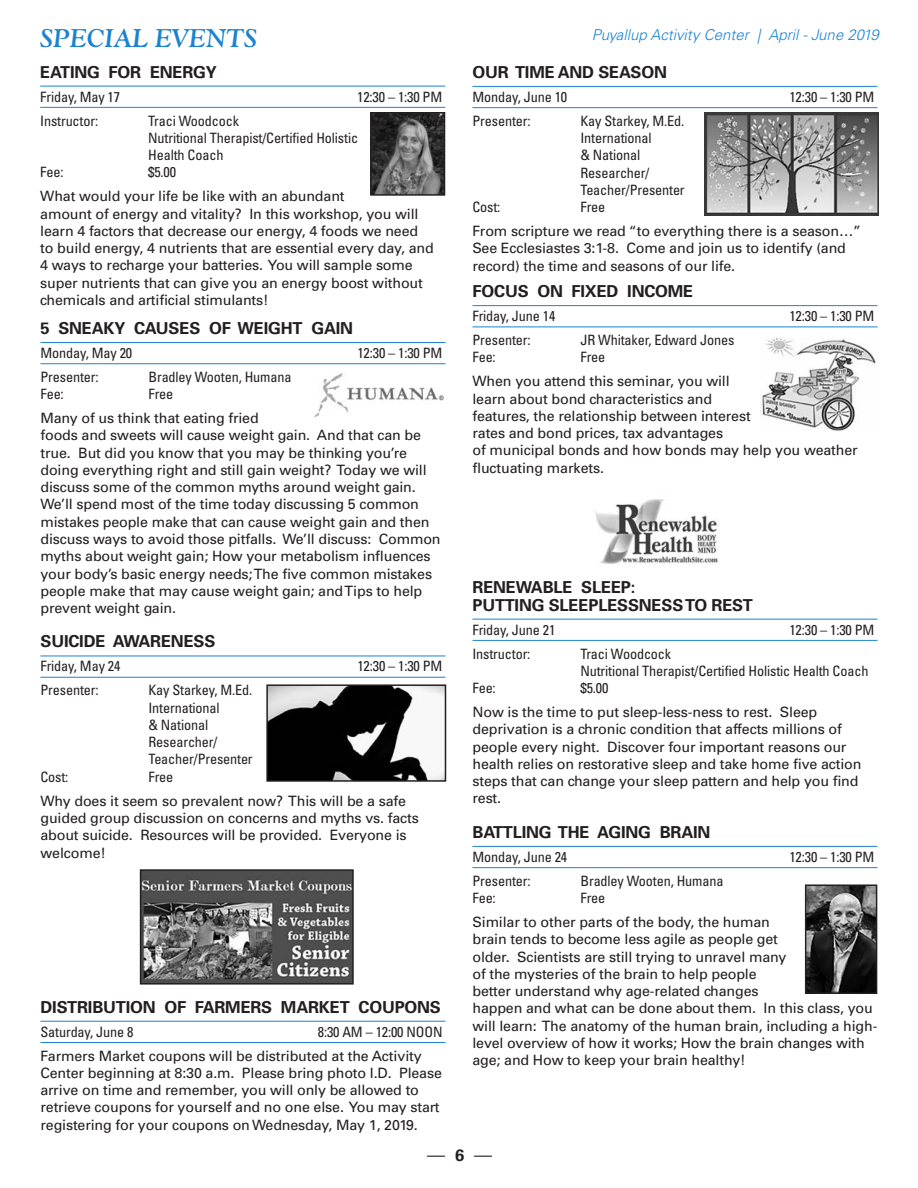
<style>
.page{position:relative;width:918px;height:1188px;background:#fff}
.page>*{position:absolute;margin:0;border:0;box-sizing:border-box;transform-origin:0 0}
.t1{font:italic 700 25.5px "Goudy Std";color:#1c83cf}
.t2{font:300 18px "Univers";color:#231f20}
.t3{font:700 16.5px/17.2px "Univers";letter-spacing:-.01em;color:#231f20}
.t4{font:italic 300 15px "Univers";color:#1c83cf}
.t5{font:14.25px/17.2px "Univers";letter-spacing:-.01em;color:#231f20}
.t6{font:condensed 14.25px/17.2px "Univers";letter-spacing:-.01em;color:#231f20}
.s1{font-weight:700;font-size:16.5px}
</style>
<div class="page">
<hr style="left:472px;top:305px;width:406px;height:1px;background:#1c83cf">
<hr style="left:472px;top:327px;width:406px;height:1px;background:#1c83cf">
<hr style="left:472px;top:619px;width:406px;height:1px;background:#1c83cf">
<hr style="left:472px;top:640px;width:406px;height:1px;background:#1c83cf">
<hr style="left:472px;top:846px;width:406px;height:1px;background:#1c83cf">
<hr style="left:472px;top:867px;width:406px;height:1px;background:#1c83cf">
<hr style="left:472px;top:86px;width:406px;height:1px;background:#1c83cf">
<hr style="left:472px;top:107px;width:406px;height:1px;background:#1c83cf">
<img style="left:808px;top:887px;width:66px;height:104px">
<div style="left:805px;top:884px;width:72px;height:110px;border:2px solid #231f20"></div>
<img style="left:762px;top:338px;width:114px;height:93px">
<img style="left:704px;top:112px;width:175px;height:103px">
<img style="left:595px;top:499px;width:123px;height:65px">
<hr style="left:40px;top:342px;width:406px;height:1px;background:#1c83cf">
<hr style="left:40px;top:363px;width:406px;height:1px;background:#1c83cf">
<hr style="left:40px;top:656px;width:406px;height:1px;background:#1c83cf">
<hr style="left:40px;top:677px;width:406px;height:1px;background:#1c83cf">
<hr style="left:40px;top:1021px;width:406px;height:1px;background:#1c83cf">
<hr style="left:40px;top:1042px;width:406px;height:1px;background:#1c83cf">
<img style="left:314px;top:373px;width:130px;height:44px">
<img style="left:269px;top:687px;width:174px;height:92px">
<div style="left:266px;top:684px;width:180px;height:98px;border:2px solid #231f20"></div>
<img style="left:143px;top:872px;width:208px;height:110px">
<div style="left:140px;top:869px;width:214px;height:116px;border:2px solid #231f20"></div>
<hr style="left:40px;top:86px;width:405px;height:1px;background:#1c83cf">
<hr style="left:40px;top:107px;width:405px;height:1px;background:#1c83cf">
<img style="left:373px;top:115px;width:69px;height:78px">
<div style="left:370px;top:112px;width:75px;height:84px;border:2px solid #231f20"></div>
<h1 class="t1" style="left:40px;top:23px;width:218px">SPECIAL EVENTS</h1>
<p class="t3" style="left:40px;top:63px;width:178px">EATING FOR ENERGY</p>
<p class="t6" style="left:40px;top:88px;width:81px">Friday, May 17</p>
<p class="t6" style="left:357px;top:88px;width:87px">12:30 – 1:30 PM</p>
<p class="t6" style="left:40px;top:112px;width:59px">Instructor:</p>
<p class="t6" style="left:148px;top:112px;width:211px">Traci Woodcock<br>Nutritional Therapist/Certified Holistic<br>Health Coach</p>
<p class="t6" style="left:40px;top:163px;width:25px">Fee:</p>
<p class="t6" style="left:148px;top:163px;width:29px">$5.00</p>
<p class="t5" style="left:40px;top:188px;width:395px">What would your life be like with an abundant<br>amount of energy and vitality? In this workshop, you will learn 4 factors that decrease our energy, 4 foods we need to build energy, 4 nutrients that are essential every day, and 4 ways to recharge your batteries. You will sample some super nutrients that can give you an energy boost without chemicals and artificial stimulants!</p>
<p class="t3" style="left:40px;top:319px;width:314px">5 SNEAKY CAUSES OF WEIGHT GAIN</p>
<p class="t6" style="left:40px;top:344px;width:93px">Monday, May 20</p>
<p class="t6" style="left:357px;top:344px;width:87px">12:30 – 1:30 PM</p>
<p class="t6" style="left:40px;top:368px;width:60px">Presenter:</p>
<p class="t6" style="left:149px;top:368px;width:145px">Bradley Wooten, Humana</p>
<p class="t6" style="left:40px;top:385px;width:25px">Fee:</p>
<p class="t6" style="left:149px;top:385px;width:26px">Free</p>
<p class="t5" style="left:40px;top:410px;width:402px">Many of us think that eating fried<br>foods and sweets will cause weight gain. And that can be true. But did you know that you may be thinking you’re doing everything right and still gain weight? Today we will discuss some of the common myths around weight gain.<br>We’ll spend most of the time today discussing 5 common mistakes people make that can cause weight gain and then discuss ways to avoid those pitfalls. We’ll discuss: Common myths about weight gain; How your metabolism influences your body’s basic energy needs; The five common mistakes people make that may cause weight gain; and Tips to help prevent weight gain.</p>
<p class="t3" style="left:40px;top:633px;width:176px">SUICIDE AWARENESS</p>
<p class="t6" style="left:40px;top:658px;width:81px">Friday, May 24</p>
<p class="t6" style="left:357px;top:658px;width:87px">12:30 – 1:30 PM</p>
<p class="t6" style="left:40px;top:682px;width:60px">Presenter:</p>
<p class="t6" style="left:149px;top:682px;width:106px">Kay Starkey, M.Ed.<br>International<br>&amp; National<br>Researcher/<br>Teacher/Presenter</p>
<p class="t6" style="left:40px;top:768px;width:29px">Cost:</p>
<p class="t6" style="left:149px;top:768px;width:26px">Free</p>
<p class="t5" style="left:40px;top:792px;width:380px">Why does it seem so prevalent now? This will be a safe guided group discussion on concerns and myths vs. facts about suicide. Resources will be provided. Everyone is welcome!</p>
<p class="t3" style="left:40px;top:998px;width:402px">DISTRIBUTION OF FARMERS MARKET COUPONS</p>
<p class="t6" style="left:40px;top:1023px;width:95px">Saturday, June 8</p>
<p class="t6" style="left:318px;top:1023px;width:126px">8:30 AM – 12:00 NOON</p>
<p class="t5" style="left:40px;top:1047px;width:403px">Farmers Market coupons will be distributed at the Activity Center beginning at 8:30 a.m. Please bring photo I.D. Please arrive on time and remember, you will only be allowed to retrieve coupons for yourself and no one else. You may start registering for your coupons on Wednesday, May 1, 2019.</p>
<p class="t4" style="left:592px;top:26px;width:289px">Puyallup Activity Center | April - June 2019</p>
<p class="t3" style="left:472px;top:63px;width:196px">OUR TIME AND SEASON</p>
<p class="t6" style="left:472px;top:88px;width:96px">Monday, June 10</p>
<p class="t6" style="left:789px;top:88px;width:87px">12:30 – 1:30 PM</p>
<p class="t6" style="left:472px;top:112px;width:60px">Presenter:</p>
<p class="t6" style="left:581px;top:112px;width:106px">Kay Starkey, M.Ed.<br>International<br>&amp; National<br>Researcher/<br>Teacher/Presenter</p>
<p class="t6" style="left:472px;top:198px;width:29px">Cost:</p>
<p class="t6" style="left:581px;top:198px;width:26px">Free</p>
<p class="t5" style="left:472px;top:223px;width:390px">From scripture we read “to everything there is a season…”<br>See Ecclesiastes 3:1-8. Come and join us to identify (and record) the time and seasons of our life.</p>
<p class="t3" style="left:472px;top:283px;width:222px">FOCUS ON FIXED INCOME</p>
<p class="t6" style="left:472px;top:307px;width:84px">Friday, June 14</p>
<p class="t6" style="left:789px;top:307px;width:87px">12:30 – 1:30 PM</p>
<p class="t6" style="left:472px;top:331px;width:60px">Presenter:</p>
<p class="t6" style="left:581px;top:331px;width:155px">JR Whitaker, Edward Jones</p>
<p class="t6" style="left:472px;top:348px;width:25px">Fee:</p>
<p class="t6" style="left:581px;top:348px;width:26px">Free</p>
<p class="t5" style="left:472px;top:373px;width:387px">When you attend this seminar, you will<br>learn about bond characteristics and<br>features, the relationship between interest<br>rates and bond prices, tax advantages<br>of municipal bonds and how bonds may help you weather fluctuating markets.</p>
<p class="t3" style="left:472px;top:579px;width:282px">RENEWABLE SLEEP:<br>PUTTING SLEEPLESSNESS TO REST</p>
<p class="t6" style="left:472px;top:621px;width:84px">Friday, June 21</p>
<p class="t6" style="left:789px;top:621px;width:87px">12:30 – 1:30 PM</p>
<p class="t6" style="left:472px;top:645px;width:59px">Instructor:</p>
<p class="t6" style="left:581px;top:645px;width:289px">Traci Woodcock<br>Nutritional Therapist/Certified Holistic Health Coach</p>
<p class="t6" style="left:472px;top:679px;width:25px">Fee:</p>
<p class="t6" style="left:581px;top:679px;width:29px">$5.00</p>
<p class="t5" style="left:472px;top:704px;width:391px">Now is the time to put sleep-less-ness to rest. Sleep deprivation is a chronic condition that affects millions of people every night. Discover four important reasons our health relies on restorative sleep and take home five action steps that can change your sleep pattern and help you find rest.</p>
<p class="t3" style="left:472px;top:823px;width:239px">BATTLING THE AGING BRAIN</p>
<p class="t6" style="left:472px;top:848px;width:96px">Monday, June 24</p>
<p class="t6" style="left:789px;top:848px;width:87px">12:30 – 1:30 PM</p>
<p class="t6" style="left:472px;top:872px;width:60px">Presenter:</p>
<p class="t6" style="left:581px;top:872px;width:145px">Bradley Wooten, Humana</p>
<p class="t6" style="left:472px;top:889px;width:25px">Fee:</p>
<p class="t6" style="left:581px;top:889px;width:26px">Free</p>
<p class="t5" style="left:472px;top:914px;width:406px">Similar to other parts of the body, the human<br>brain tends to become less agile as people get<br>older. Scientists are still trying to unravel many<br>of the mysteries of the brain to help people<br>better understand why age-related changes<br>happen and what can be done about them. In this class, you will learn: The anatomy of the human brain, including a high&shy;level overview of how it works; How the brain changes with age; and How to keep your brain healthy!</p>
<p class="t2" style="left:427px;top:1144px;width:67px">— <span class="s1">6</span> —</p>
</div>
